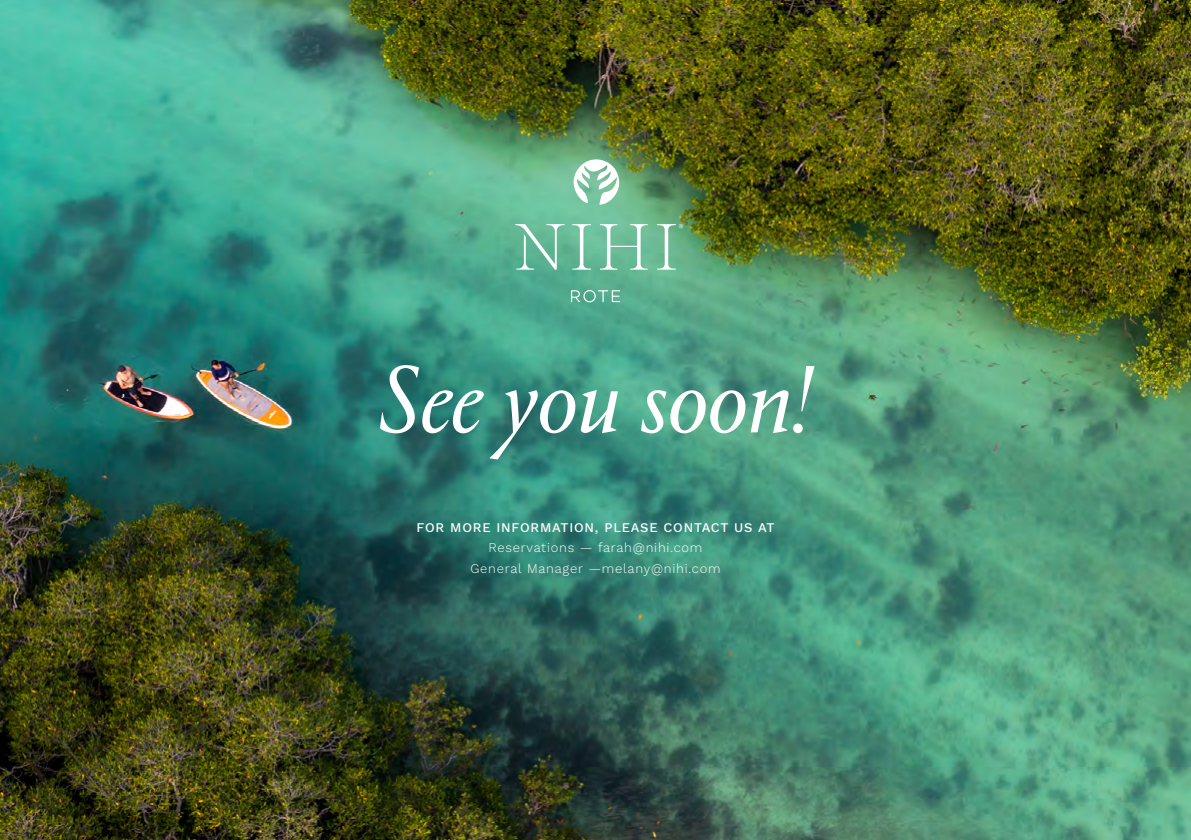
<style>
.page{position:relative;width:1191px;height:840px;background:#fff}
.page>*{position:absolute;margin:0;border:0;box-sizing:border-box;transform-origin:0 0}
.t1{font:italic 100px "Portrait";color:#fff}
.t2{font:300 13px/20.2px "Work Sans";letter-spacing:.06em;color:#fff;text-align:center}
.t3{font:500 13px "Work Sans";letter-spacing:.06em;color:#fff}
</style>
<div class="page">
<img style="left:0;top:0;width:1191px;height:839px">
<svg style="left:573px;top:158px;width:47px;height:47px"></svg>
<svg style="left:600px;top:224px;width:47px;height:45px"></svg>
<svg style="left:572px;top:224px;width:19px;height:45px"></svg>
<svg style="left:515px;top:224px;width:49px;height:45px;background:#7bc2a6"></svg>
<svg style="left:657px;top:224px;width:26px;height:45px"></svg>
<svg style="left:571px;top:290px;width:49px;height:12px"></svg>
<h1 class="t1" style="left:377px;top:332px;width:437px">See you soon!</h1>
<p class="t3" style="left:416px;top:517px;width:359px">FOR MORE INFORMATION, PLEASE CONTACT US AT</p>
<p class="t2" style="left:470px;top:537px;width:252px">Reservations — farah@nihi.com<br>General Manager —melany@nihi.com</p>
</div>
